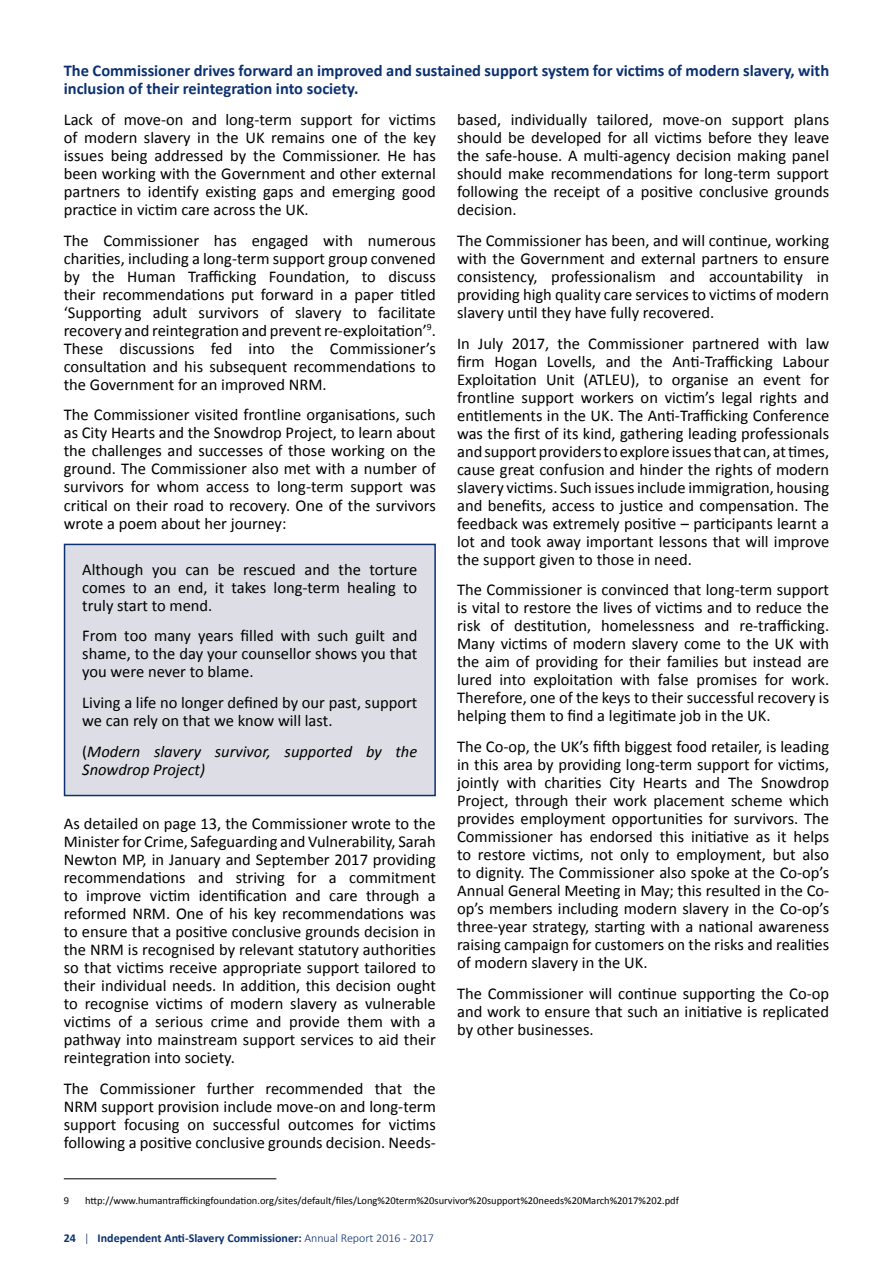
<style>
.page{position:relative;width:893px;height:1263px;background:#fff}
.page>*{position:absolute;margin:0;border:0;box-sizing:border-box;transform-origin:0 0}
.t1{font:16.5px/18px "Calibri";color:#000;text-align:justify}
.t2{font:700 16.5px/18px "Calibri";color:#0c3171}
.t3{font:italic 16.5px/18px "Calibri";color:#000}
.t4{font:700 12px "Calibri";color:#0c3171}
.t5{font:10.5px "Calibri";color:#000}
.s1{font-style:normal}
.s2{font-weight:300}
</style>
<div class="page">
<hr style="left:64px;top:1178px;width:212px;height:1px;background:#000">
<div style="left:65px;top:544px;width:370px;height:251px;background:#dddee5"></div>
<div style="left:64px;top:544px;width:372px;height:252px;border:2px solid #0c3171"></div>
<p class="t2" style="left:64px;top:62px;width:767px">The Commissioner drives forward an improved and sustained support system for victims of modern slavery, with inclusion of their reintegration into society.</p>
<p class="t1" style="left:64px;top:110px;width:374px">Lack of move-on and long-term support for victims of modern slavery in the UK remains one of the key issues being addressed by the Commissioner. He has been working with the Government and other external partners to identify existing gaps and emerging good practice in victim care across the UK.</p>
<p class="t1" style="left:64px;top:231px;width:374px">The Commissioner has engaged with numerous charities, including a long-term support group convened by the Human Trafficking Foundation, to discuss their recommendations put forward in a paper titled ‘Supporting adult survivors of slavery to facilitate recovery and reintegration and prevent re-exploitation’<sup>9</sup>.<br>These discussions fed into the Commissioner’s consultation and his subsequent recommendations to the Government for an improved NRM.</p>
<p class="t1" style="left:64px;top:406px;width:374px">The Commissioner visited frontline organisations, such as City Hearts and the Snowdrop Project, to learn about the challenges and successes of those working on the ground. The Commissioner also met with a number of survivors for whom access to long-term support was critical on their road to recovery. One of the survivors wrote a poem about her journey:</p>
<p class="t1" style="left:82px;top:560px;width:337px">Although you can be rescued and the torture comes to an end, it takes long-term healing to truly start to mend.</p>
<p class="t1" style="left:82px;top:627px;width:337px">From too many years filled with such guilt and shame, to the day your counsellor shows you that you were never to blame.</p>
<p class="t1" style="left:82px;top:694px;width:337px">Living a life no longer defined by our past, support we can rely on that we know will last.</p>
<p class="t3" style="left:82px;top:742px;width:337px"><span class="s1">(</span>Modern slavery survivor, supported by the<br>Snowdrop Project)</p>
<p class="t1" style="left:457px;top:111px;width:374px">based, individually tailored, move-on support plans should be developed for all victims before they leave the safe-house. A multi-agency decision making panel should make recommendations for long-term support following the receipt of a positive conclusive grounds decision.</p>
<p class="t1" style="left:457px;top:231px;width:374px">The Commissioner has been, and will continue, working with the Government and external partners to ensure consistency, professionalism and accountability in providing high quality care services to victims of modern slavery until they have fully recovered.</p>
<p class="t1" style="left:457px;top:334px;width:374px">In July 2017, the Commissioner partnered with law firm Hogan Lovells, and the Anti-Trafficking Labour Exploitation Unit (ATLEU), to organise an event for frontline support workers on victim’s legal rights and entitlements in the UK. The Anti-Trafficking Conference was the first of its kind, gathering leading professionals and support providers to explore issues that can, at times, cause great confusion and hinder the rights of modern slavery victims. Such issues include immigration, housing and benefits, access to justice and compensation. The feedback was extremely positive – participants learnt a lot and took away important lessons that will improve the support given to those in need.</p>
<p class="t1" style="left:457px;top:581px;width:374px">The Commissioner is convinced that long-term support is vital to restore the lives of victims and to reduce the risk of destitution, homelessness and re-trafficking.<br>Many victims of modern slavery come to the UK with the aim of providing for their families but instead are lured into exploitation with false promises for work.<br>Therefore, one of the keys to their successful recovery is helping them to find a legitimate job in the UK.</p>
<p class="t1" style="left:457px;top:738px;width:374px">The Co-op, the UK’s fifth biggest food retailer, is leading in this area by providing long-term support for victims, jointly with charities City Hearts and The Snowdrop Project, through their work placement scheme which provides employment opportunities for survivors. The Commissioner has endorsed this initiative as it helps to restore victims, not only to employment, but also to dignity. The Commissioner also spoke at the Co-op’s Annual General Meeting in May; this resulted in the Co&shy;op’s members including modern slavery in the Co-op’s three-year strategy, starting with a national awareness raising campaign for customers on the risks and realities of modern slavery in the UK.</p>
<p class="t1" style="left:457px;top:984px;width:374px">The Commissioner will continue supporting the Co-op and work to ensure that such an initiative is replicated by other businesses.</p>
<p class="t1" style="left:64px;top:815px;width:374px">As detailed on page 13, the Commissioner wrote to the Minister for Crime, Safeguarding and Vulnerability, Sarah Newton MP, in January and September 2017 providing recommendations and striving for a commitment to improve victim identification and care through a reformed NRM. One of his key recommendations was to ensure that a positive conclusive grounds decision in the NRM is recognised by relevant statutory authorities so that victims receive appropriate support tailored to their individual needs. In addition, this decision ought to recognise victims of modern slavery as vulnerable victims of a serious crime and provide them with a pathway into mainstream support services to aid their reintegration into society.</p>
<p class="t1" style="left:64px;top:1080px;width:374px">The Commissioner further recommended that the NRM support provision include move-on and long-term support focusing on successful outcomes for victims following a positive conclusive grounds decision. Needs-</p>
<p class="t5" style="left:64px;top:1194px;width:7px">9</p>
<p class="t5" style="left:85px;top:1194px;width:595px">http://www.humantraffickingfoundation.org/sites/default/files/Long%20term%20survivor%20support%20needs%20March%2017%202.pdf</p>
<p class="t4" style="left:64px;top:1230px;width:372px">24 <span class="s2">|</span> Independent Anti-Slavery Commissioner: <span class="s2">Annual Report 2016 - 2017</span></p>
</div>
